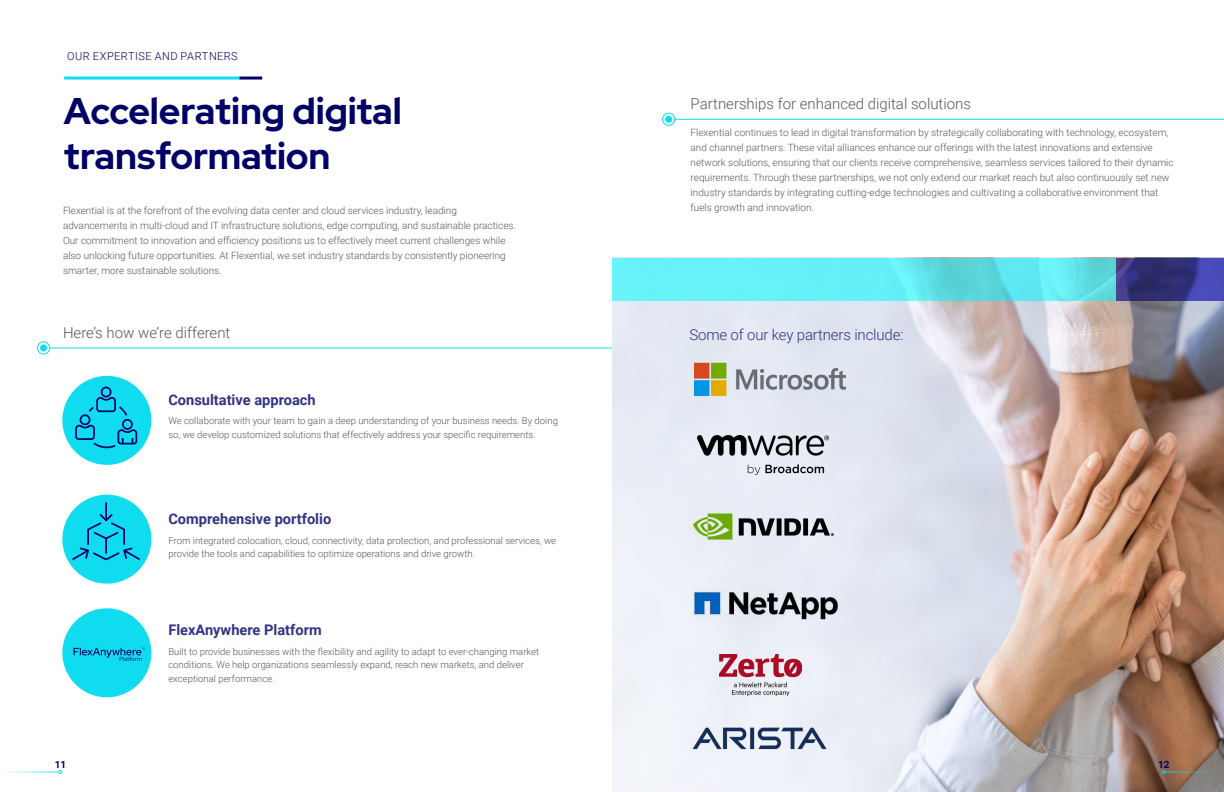
<style>
.page{position:relative;width:1224px;height:792px;background:#fff}
.page>*{position:absolute;margin:0;border:0;box-sizing:border-box;transform-origin:0 0}
.t1{font:700 37px/45px "Red Hat Display";letter-spacing:-.005em;color:#006}
.Logo{font:300 15px "Roboto";color:#57585a}
.Logo-2{font:300 15px "Roboto";letter-spacing:-.01em;color:#333385}
.Logo-3{font:700 14.6px "Roboto";color:#333385}
.Subhead{font:300 11px "Roboto";letter-spacing:.04em;color:#006}
.Logo-4{font:300 10px/15px "Roboto";color:#57585a}
.t2{font:700 10px "Roboto";color:#006}
.Logo-5{font:300 9.6px/13.8px "Roboto";color:#57585a}
</style>
<div class="page">
<hr style="left:50px;top:348px;width:562px;height:1px;background:#10dcf0">
<div style="left:37px;top:342px;width:13px;height:12px;border:1px solid #10dcf0;border-radius:50%"></div>
<div style="left:40px;top:344px;width:7px;height:7px;background:#10dcf0;border-radius:50%"></div>
<div style="left:62px;top:376px;width:89px;height:89px;background:#10dcf0;border-radius:50%"></div>
<div style="left:62px;top:495px;width:89px;height:89px;background:#10dcf0;border-radius:50%"></div>
<div style="left:62px;top:608px;width:89px;height:89px;background:#10dcf0;border-radius:50%"></div>
<div style="left:101px;top:387px;width:11px;height:10px;border:2px solid #006;border-radius:50%"></div>
<svg style="left:75px;top:396px;width:63px;height:52px"></svg>
<div style="left:80px;top:414px;width:10px;height:11px;border:2px solid #006;border-radius:50%"></div>
<svg style="left:70px;top:502px;width:72px;height:59px"></svg>
<svg style="left:74px;top:648px;width:71px;height:13px"></svg>
<hr style="left:675px;top:119px;width:549px;height:1px;background:#10dcf0">
<div style="left:662px;top:113px;width:13px;height:13px;border:1px solid #10dcf0;border-radius:50%"></div>
<div style="left:665px;top:116px;width:7px;height:7px;background:#10dcf0;border-radius:50%"></div>
<img style="left:612px;top:300px;width:612px;height:492px">
<hr style="left:1165px;top:772px;width:59px;height:1px;background:#10dcf0">
<svg style="left:1162px;top:770px;width:3px;height:4px"></svg>
<hr style="left:0;top:772px;width:59px;height:1px;background:#10dcf0">
<svg style="left:59px;top:770px;width:3px;height:4px"></svg>
<img style="left:684px;top:574px;width:162px;height:57px">
<img style="left:698px;top:436px;width:130px;height:38px">
<img style="left:719px;top:654px;width:82px;height:42px">
<img style="left:695px;top:359px;width:151px;height:46px">
<img style="left:687px;top:506px;width:152px;height:50px">
<img style="left:693px;top:727px;width:133px;height:23px">
<hr style="left:239px;top:77px;width:23px;height:3px;background:#006">
<hr style="left:64px;top:77px;width:175px;height:3px;background:#10dcf0">
<svg style="left:612px;top:258px;width:504px;height:42px;background:#63e9f1"></svg>
<svg style="left:1116px;top:258px;width:108px;height:42px;background:#383787"></svg>
<p class="Subhead" style="left:67px;top:48px;width:172px">OUR EXPERTISE AND PARTNERS</p>
<p class="t1" style="left:64px;top:88px;width:340px">Accelerating digital transformation</p>
<p class="Logo-4" style="left:63px;top:203px;width:454px">Flexential is at the forefront of the evolving data center and cloud services industry, leading advancements in multi-cloud and IT infrastructure solutions, edge computing, and sustainable practices.<br>Our commitment to innovation and efficiency positions us to effectively meet current challenges while also unlocking future opportunities. At Flexential, we set industry standards by consistently pioneering smarter, more sustainable solutions.</p>
<p class="Logo" style="left:691px;top:93px;width:282px">Partnerships for enhanced digital solutions</p>
<p class="Logo-4" style="left:691px;top:124px;width:485px">Flexential continues to lead in digital transformation by strategically collaborating with technology, ecosystem, and channel partners. These vital alliances enhance our offerings with the latest innovations and extensive network solutions, ensuring that our clients receive comprehensive, seamless services tailored to their dynamic requirements. Through these partnerships, we not only extend our market reach but also continuously set new industry standards by integrating cutting-edge technologies and cultivating a collaborative environment that fuels growth and innovation.</p>
<p class="Logo" style="left:63px;top:322px;width:169px">Here’s how we’re different</p>
<p class="Logo-2" style="left:689px;top:325px;width:216px">Some of our key partners include:</p>
<p class="Logo-3" style="left:168px;top:390px;width:149px">Consultative approach</p>
<p class="Logo-5" style="left:168px;top:414px;width:391px">We collaborate with your team to gain a deep understanding of your business needs. By doing so, we develop customized solutions that effectively address your specific requirements.</p>
<p class="Logo-3" style="left:168px;top:509px;width:164px">Comprehensive portfolio</p>
<p class="Logo-5" style="left:168px;top:533px;width:389px">From integrated colocation, cloud, connectivity, data protection, and professional services, we provide the tools and capabilities to optimize operations and drive growth.</p>
<p class="Logo-3" style="left:168px;top:620px;width:155px">FlexAnywhere Platform</p>
<p class="Logo-5" style="left:168px;top:644px;width:372px">Built to provide businesses with the flexibility and agility to adapt to ever-changing market conditions. We help organizations seamlessly expand, reach new markets, and deliver exceptional performance.</p>
<p class="t2" style="left:55px;top:758px;width:13px">11</p>
<p class="t2" style="left:1158px;top:758px;width:13px">12</p>
</div>
